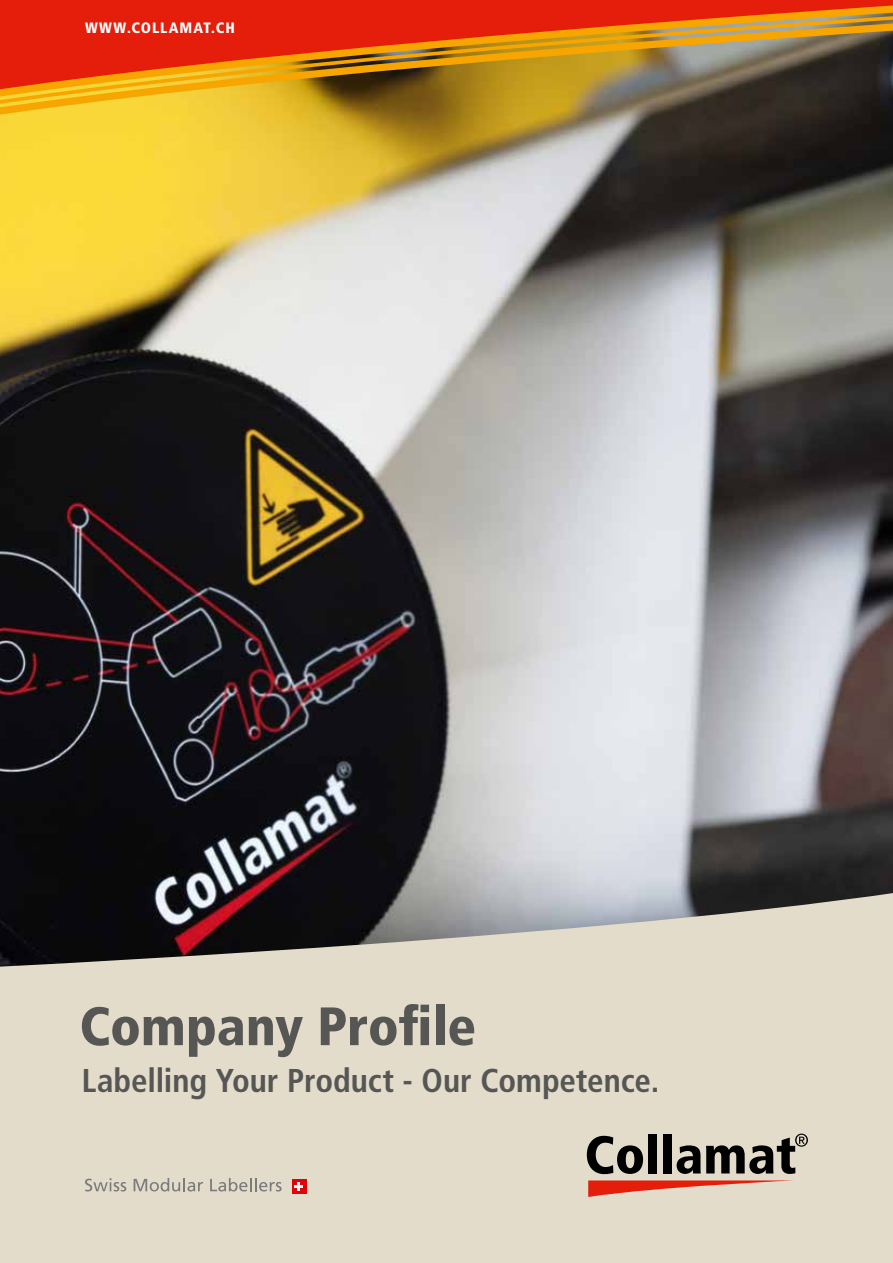
<style>
.page{position:relative;width:893px;height:1263px;background:#fff}
.page>*{position:absolute;margin:0;border:0;box-sizing:border-box;transform-origin:0 0}
.t1{font:900 condensed 54px "Frutiger";letter-spacing:-.005em;color:#565655}
.t2{font:700 condensed 33px "Frutiger";letter-spacing:-.005em;color:#565655}
.t3{font:900 condensed 15px "Frutiger";letter-spacing:.08em;color:#fff}
</style>
<div class="page">
<img style="left:0;top:122px;width:893px;height:769px">
<svg style="left:0;top:109px;width:893px;height:13px;background:#a0852c"></svg>
<svg style="left:0;top:105px;width:893px;height:4px;background:#9e8028"></svg>
<svg style="left:0;top:0;width:893px;height:105px;background:#bf591b"></svg>
<div style="left:0;top:969px;width:893px;height:294px;background:#e3dccb"></div>
<svg style="left:0;top:891px;width:893px;height:78px;background:#88827d"></svg>
<svg style="left:210px;top:1178px;width:72px;height:13px"></svg>
<svg style="left:134px;top:1178px;width:69px;height:13px"></svg>
<svg style="left:85px;top:1178px;width:41px;height:13px"></svg>
<div style="left:292px;top:1179px;width:14px;height:14px;background:#e3000b"></div>
<svg style="left:294px;top:1182px;width:9px;height:8px"></svg>
<svg style="left:588px;top:1180px;width:205px;height:17px"></svg>
<svg style="left:587px;top:1136px;width:56px;height:38px"></svg>
<div style="left:648px;top:1134px;width:9px;height:39px;background:#000"></div>
<div style="left:663px;top:1134px;width:9px;height:39px;background:#000"></div>
<svg style="left:677px;top:1133px;width:131px;height:41px"></svg>
<p class="t3" style="left:85px;top:18px;width:151px">WWW.COLLAMAT.CH</p>
<h1 class="t1" style="left:79px;top:994px;width:398px">COMPANY PROFILE</h1>
<p class="t2" style="left:82px;top:1061px;width:579px">Labelling Your Product - Our Competence.</p>
</div>
